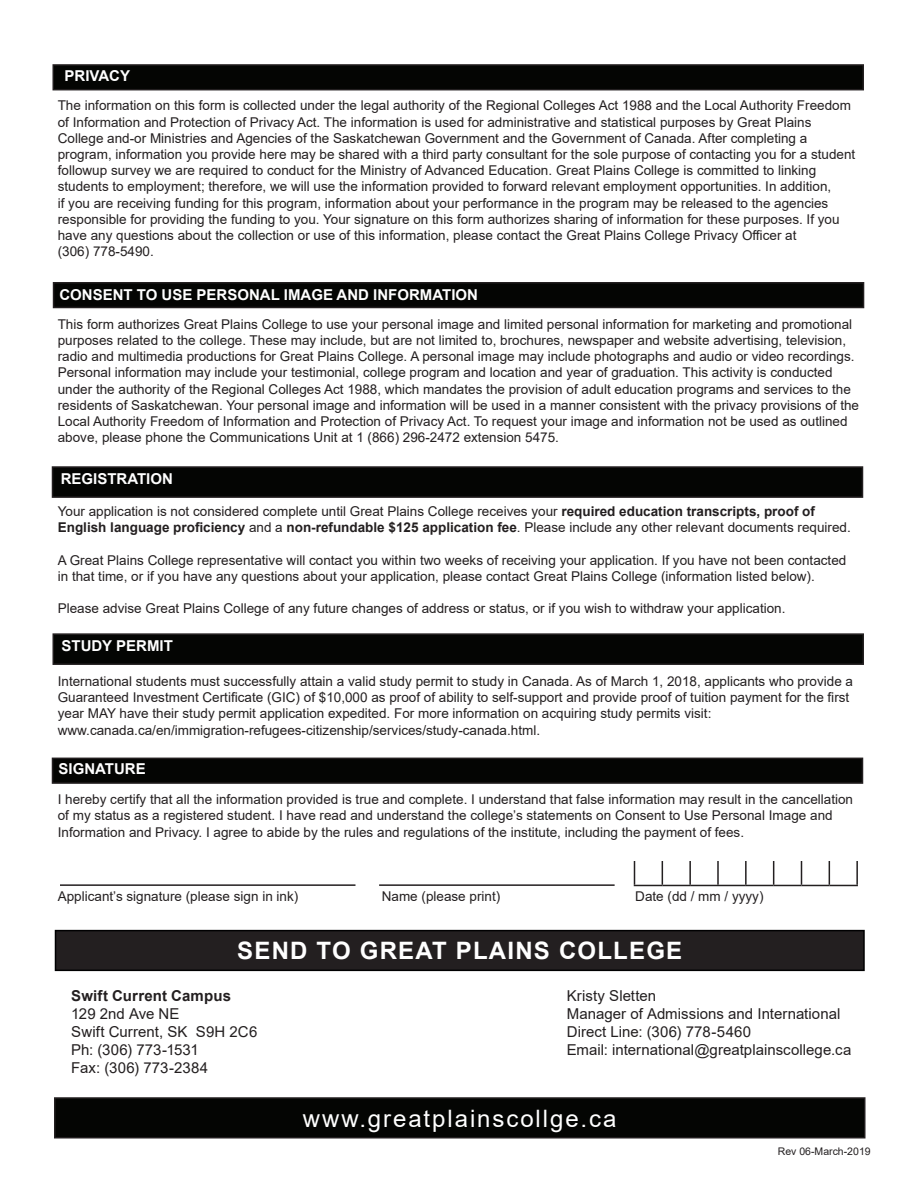
<style>
.page{position:relative;width:918px;height:1188px;background:#fff}
.page>*{position:absolute;margin:0;border:0;box-sizing:border-box;transform-origin:0 0}
.t1{font:700 24px "Arial";letter-spacing:.05em;color:#fff}
.t2{font:24px "Arial";letter-spacing:.08em;color:#fff}
.t3{font:15px "Arial";letter-spacing:.005em;color:#231f20}
.t4{font:700 15px "Arial";color:#fff}
.t5{font:700 15px "Arial";letter-spacing:.01em;color:#231f20}
.t6{font:13.5px/16.2px "Arial";color:#231f20}
.t7{font:10.5px "Arial";color:#231f20}
.s1{font-weight:700}
</style>
<div class="page">
<div style="left:53px;top:65px;width:810px;height:25px;background:#040503"></div>
<div style="left:52px;top:64px;width:812px;height:26px;border:2px solid #231f20"></div>
<div style="left:54px;top:283px;width:810px;height:24px;background:#040503"></div>
<div style="left:53px;top:282px;width:811px;height:26px;border:2px solid #231f20"></div>
<div style="left:52px;top:466px;width:811px;height:32px;background:#040503;border:2px solid #231f20"></div>
<div style="left:52px;top:633px;width:812px;height:32px;background:#040503;border:2px solid #231f20"></div>
<div style="left:52px;top:758px;width:811px;height:26px;background:#040503;border:2px solid #231f20"></div>
<svg style="left:634px;top:861px;width:224px;height:25px"></svg>
<hr style="left:60px;top:884px;width:296px;height:2px;background:#231f20">
<hr style="left:379px;top:884px;width:236px;height:2px;background:#231f20">
<div style="left:56px;top:931px;width:808px;height:39px;background:#231f20"></div>
<div style="left:55px;top:930px;width:810px;height:41px;border:2px solid #000001"></div>
<div style="left:55px;top:1098px;width:810px;height:40px;background:#040503"></div>
<div style="left:54px;top:1097px;width:812px;height:41px;border:2px solid #231f20"></div>
<p class="t4" style="left:64px;top:65px;width:67px">PRIVACY</p>
<p class="t6" style="left:58px;top:97px;width:799px">The information on this form is collected under the legal authority of the Regional Colleges Act 1988 and the Local Authority Freedom of Information and Protection of Privacy Act. The information is used for administrative and statistical purposes by Great Plains College and-or Ministries and Agencies of the Saskatchewan Government and the Government of Canada. After completing a program, information you provide here may be shared with a third party consultant for the sole purpose of contacting you for a student followup survey we are required to conduct for the Ministry of Advanced Education. Great Plains College is committed to linking students to employment; therefore, we will use the information provided to forward relevant employment opportunities. In addition,<br>if you are receiving funding for this program, information about your performance in the program may be released to the agencies responsible for providing the funding to you. Your signature on this form authorizes sharing of information for these purposes. If you have any questions about the collection or use of this information, please contact the Great Plains College Privacy Officer at</p>
<p class="t6" style="left:58px;top:243px;width:98px">(306) 778-5490.</p>
<p class="t4" style="left:59px;top:285px;width:420px">CONSENT TO USE PERSONAL IMAGE AND INFORMATION</p>
<p class="t6" style="left:58px;top:316px;width:803px">This form authorizes Great Plains College to use your personal image and limited personal information for marketing and promotional purposes related to the college. These may include, but are not limited to, brochures, newspaper and website advertising, television, radio and multimedia productions for Great Plains College. A personal image may include photographs and audio or video recordings.<br>Personal information may include your testimonial, college program and location and year of graduation. This activity is conducted under the authority of the Regional Colleges Act 1988, which mandates the provision of adult education programs and services to the residents of Saskatchewan. Your personal image and information will be used in a manner consistent with the privacy provisions of the Local Authority Freedom of Information and Protection of Privacy Act. To request your image and information not be used as outlined above, please phone the Communications Unit at 1 (866) 296-2472 extension 5475.</p>
<p class="t4" style="left:61px;top:468px;width:114px">REGISTRATION</p>
<p class="t6" style="left:58px;top:503px;width:795px">Your application is not considered complete until Great Plains College receives your <span class="s1">required education transcripts, proof of<br>English language proficiency</span> and a <span class="s1">non-refundable $125 application fee</span>. Please include any other relevant documents required.</p>
<p class="t6" style="left:58px;top:552px;width:790px">A Great Plains College representative will contact you within two weeks of receiving your application. If you have not been contacted in that time, or if you have any questions about your application, please contact Great Plains College (information listed below).</p>
<p class="t6" style="left:58px;top:601px;width:729px">Please advise Great Plains College of any future changes of address or status, or if you wish to withdraw your application.</p>
<p class="t4" style="left:62px;top:635px;width:113px">STUDY PERMIT</p>
<p class="t6" style="left:58px;top:673px;width:797px">International students must successfully attain a valid study permit to study in Canada. As of March 1, 2018, applicants who provide a<br>Guaranteed Investment Certificate (GIC) of $10,000 as proof of ability to self-support and provide proof of tuition payment for the first year MAY have their study permit application expedited. For more information on acquiring study permits visit:</p>
<p class="t6" style="left:58px;top:722px;width:484px">www.canada.ca/en/immigration-refugees-citizenship/services/study-canada.html.</p>
<p class="t4" style="left:58px;top:759px;width:89px">SIGNATURE</p>
<p class="t6" style="left:58px;top:791px;width:797px">I hereby certify that all the information provided is true and complete. I understand that false information may result in the cancellation of my status as a registered student. I have read and understand the college’s statements on Consent to Use Personal Image and<br>Information and Privacy. I agree to abide by the rules and regulations of the institute, including the payment of fees.</p>
<p class="t6" style="left:58px;top:889px;width:242px">Applicant’s signature (please sign in ink)</p>
<p class="t6" style="left:382px;top:889px;width:120px">Name (please print)</p>
<p class="t6" style="left:635px;top:889px;width:130px">Date (dd / mm / yyyy)</p>
<p class="t1" style="left:237px;top:933px;width:446px">SEND TO GREAT PLAINS COLLEGE</p>
<p class="t5" style="left:71px;top:986px;width:161px">Swift Current Campus</p>
<p class="t3" style="left:71px;top:1004px;width:110px">129 2nd Ave NE</p>
<p class="t3" style="left:71px;top:1022px;width:188px">Swift Current, SK S9H 2C6</p>
<p class="t3" style="left:71px;top:1040px;width:129px">Ph: (306) 773-1531</p>
<p class="t3" style="left:71px;top:1058px;width:138px">Fax: (306) 773-2384</p>
<p class="t3" style="left:567px;top:985px;width:91px">Kristy Sletten</p>
<p class="t3" style="left:567px;top:1003px;width:275px">Manager of Admissions and International</p>
<p class="t3" style="left:567px;top:1021px;width:186px">Direct Line: (306) 778-5460</p>
<p class="t3" style="left:567px;top:1039px;width:286px">Email: international@greatplainscollege.ca</p>
<p class="t2" style="left:303px;top:1102px;width:315px">www.greatplainscollge.ca</p>
<p class="t7" style="left:778px;top:1144px;width:94px">Rev 06-March-2019</p>
</div>
